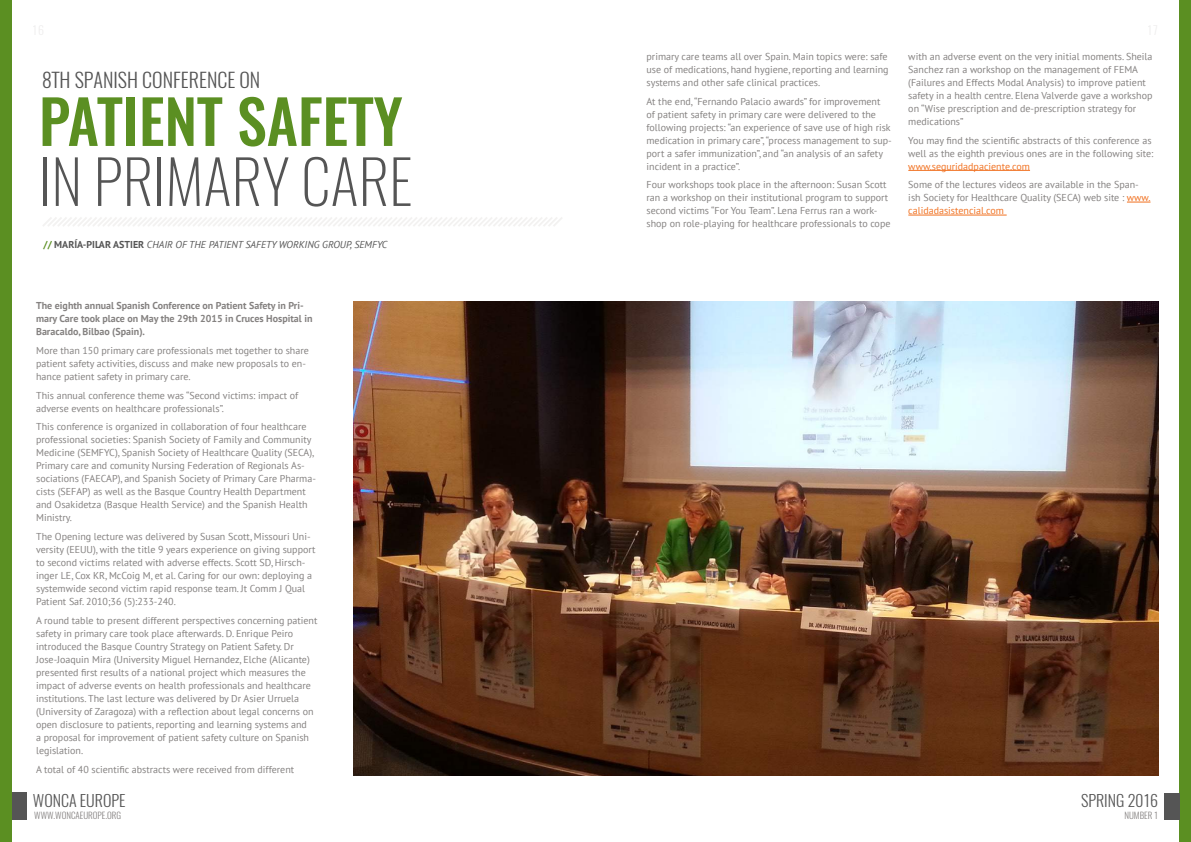
<style>
.page{position:relative;width:1191px;height:842px;background:#fff}
.page>*{position:absolute;margin:0;border:0;box-sizing:border-box;transform-origin:0 0}
.t1{font:500 60px "Oswald";color:#5b8f22}
.t2{font:200 60px "Oswald";color:#555}
.t3{font:300 20px "Oswald";color:#555}
.t4{font:300 16px "Oswald";color:#555}
.t5{font:10px/13px "PT Sans";color:#848180}
.t6{font:700 10px/13px "PT Sans";color:#848180}
.t7{font:italic 10px "PT Sans";color:#555}
.t8{font:10px "PT Sans";color:#f17222}
.t9{font:300 9px "Oswald";color:#848180}
.s1{font-weight:700;font-style:normal;color:#5b8f22}
.s2{font-weight:700;font-style:normal}
.s3{color:#f17222}
</style>
<div class="page">
<svg style="left:43px;top:217px;width:519px;height:9px"></svg>
<img style="left:353px;top:302px;width:805px;height:474px">
<div style="left:1179px;top:0;width:12px;height:842px;background:#5b8f22"></div>
<div style="left:1163px;top:793px;width:16px;height:26px;background:#555"></div>
<div style="left:11px;top:793px;width:16px;height:26px;background:#555"></div>
<div style="left:0;top:0;width:11px;height:842px;background:#5b8f22"></div>
<hr style="left:908px;top:170px;width:122px;height:1px;background:#f17222">
<svg style="left:1127px;top:202px;width:23px;height:1px"></svg>
<hr style="left:908px;top:215px;width:98px;height:1px;background:#f17222">
<h2 class="t3" style="left:42px;top:66px;width:220px">8TH SPANISH CONFERENCE ON</h2>
<h1 class="t1" style="left:39px;top:80px;width:365px">PATIENT SAFETY</h1>
<h1 class="t2" style="left:39px;top:142px;width:375px">IN PRIMARY CARE</h1>
<p class="t7" style="left:44px;top:239px;width:345px"><span class="s1">//</span> <span class="s2">MARÍA-PILAR ASTIER</span> CHAIR OF THE PATIENT SAFETY WORKING GROUP, SEMFYC</p>
<p class="t6" style="left:36px;top:299px;width:278px">The eighth annual Spanish Conference on Patient Safety in Pri&shy;mary Care took place on May the 29th 2015 in Cruces Hospital in<br>Baracaldo, Bilbao (Spain).</p>
<p class="t5" style="left:36px;top:344px;width:274px">More than 150 primary care professionals met together to share patient safety activities, discuss and make new proposals to en&shy;hance patient safety in primary care.</p>
<p class="t5" style="left:36px;top:388px;width:264px">This annual conference theme was “Second victims: impact of adverse events on healthcare professionals”.</p>
<p class="t5" style="left:36px;top:420px;width:281px">This conference is organized in collaboration of four healthcare professional societies: Spanish Society of Family and Community Medicine (SEMFYC), Spanish Society of Healthcare Quality (SECA), Primary care and comunity Nursing Federation of Regionals As&shy;sociations (FAECAP), and Spanish Society of Primary Care Pharma&shy;cists (SEFAP) as well as the Basque Country Health Department and Osakidetza (Basque Health Service) and the Spanish Health Ministry.</p>
<p class="t5" style="left:36px;top:530px;width:281px">The Opening lecture was delivered by Susan Scott, Missouri Uni&shy;versity (EEUU), with the title 9 years experience on giving support to second victims related with adverse effects. Scott SD, Hirsch&shy;inger LE, Cox KR, McCoig M, et al. Caring for our own: deploying a systemwide second victim rapid response team. Jt Comm J Qual Patient Saf. 2010;36 (5):233-240.</p>
<p class="t5" style="left:36px;top:613px;width:283px">A round table to present different perspectives concerning patient safety in primary care took place afterwards. D. Enrique Peiro introduced the Basque Country Strategy on Patient Safety. Dr Jose-Joaquin Mira (University Miguel Hernandez, Elche (Alicante) presented first results of a national project which measures the impact of adverse events on health professionals and healthcare institutions. The last lecture was delivered by Dr Asier Urruela (University of Zaragoza) with a reflection about legal concerns on open disclosure to patients, reporting and learning systems and<br>a proposal for improvement of patient safety culture on Spanish legislation.</p>
<p class="t5" style="left:36px;top:762px;width:260px">A total of 40 scientific abstracts were received from different</p>
<h3 class="t4" style="left:33px;top:790px;width:94px">WONCA EUROPE</h3>
<p class="t9" style="left:34px;top:809px;width:88px">WWW.WONCAEUROPE.ORG</p>
<p class="t5" style="left:646px;top:50px;width:243px;text-align:justify">primary care teams all over Spain. Main topics were: safe use of medications, hand hygiene, reporting and learning systems and other safe clinical practices.</p>
<p class="t5" style="left:646px;top:94px;width:247px">At the end, “Fernando Palacio awards” for improvement<br>of patient safety in primary care were delivered to the following projects: “an experience of save use of high risk medication in primary care”, “process management to sup&shy;port a safer immunization”, and “an analysis of an safety incident in a practice”.</p>
<p class="t5" style="left:646px;top:178px;width:245px">Four workshops took place in the afternoon: Susan Scott ran a workshop on their institutional program to support second victims “For You Team”. Lena Ferrus ran a work&shy;shop on role-playing for healthcare professionals to cope</p>
<p class="t5" style="left:908px;top:50px;width:246px">with an adverse event on the very initial moments. Sheila Sanchez ran a workshop on the management of FEMA (Failures and Effects Modal Analysis) to improve patient safety in a health centre. Elena Valverde gave a workshop on “Wise prescription and de-prescription strategy for medications”</p>
<p class="t5" style="left:908px;top:133px;width:247px">You may find the scientific abstracts of this conference as well as the eighth previous ones are in the following site:</p>
<p class="t8" style="left:908px;top:160px;width:123px">www.seguridadpaciente.com</p>
<p class="t5" style="left:908px;top:178px;width:244px">Some of the lectures videos are available in the Span&shy;ish Society for Healthcare Quality (SECA) web site : <span class="s3">www. calidadasistencial.com</span></p>
<h3 class="t4" style="left:1081px;top:790px;width:79px">SPRING 2016</h3>
<p class="t9" style="left:1124px;top:809px;width:35px">NUMBER 1</p>
</div>
